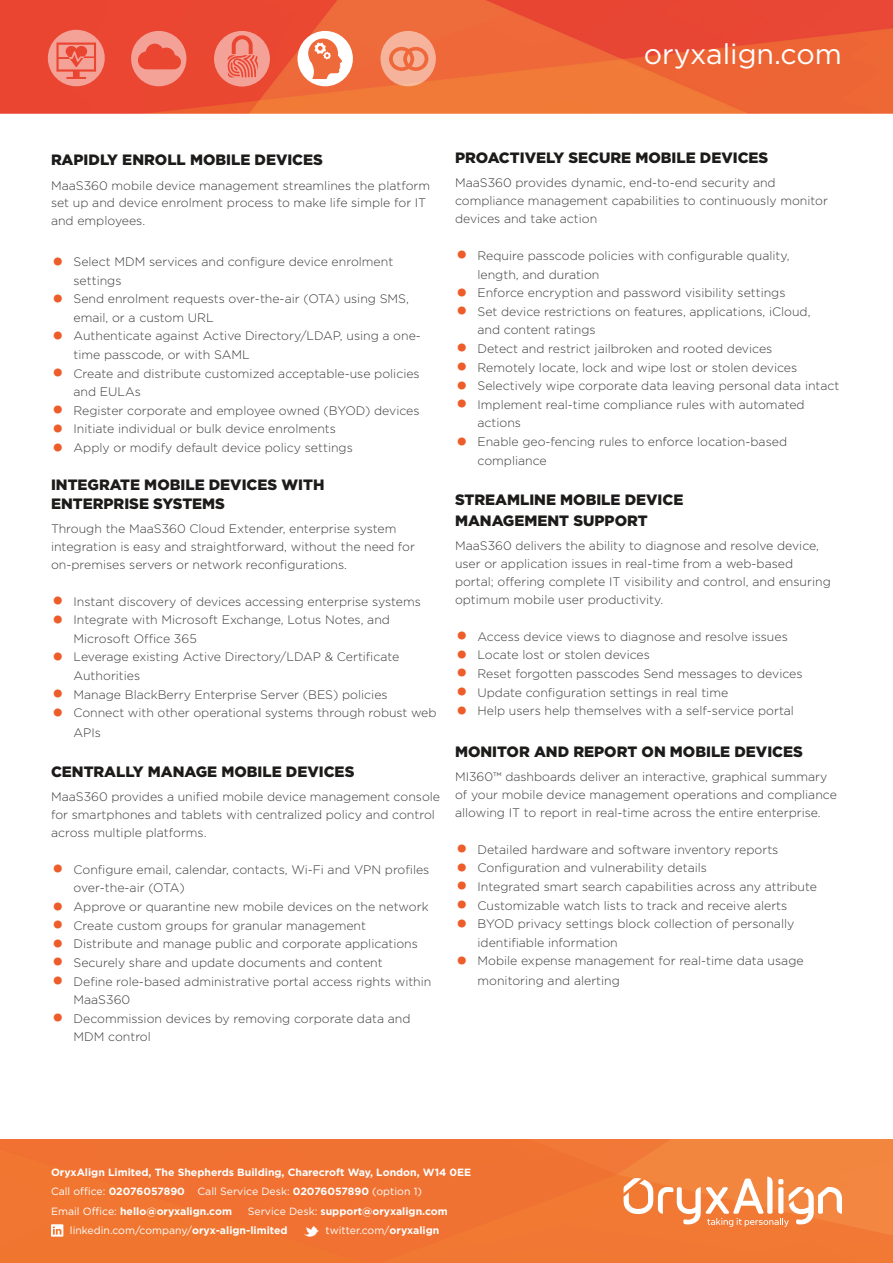
<style>
.page{position:relative;width:893px;height:1263px;background:#fff}
.page>*{position:absolute;margin:0;border:0;box-sizing:border-box;transform-origin:0 0}
.t1{font:28.5px "Gotham";color:#fff}
.t2{font:900 15px/19.5px "Gotham";color:#1c1b1a}
.t3{font:300 12.3px/18.6px "Gotham";color:#3a3a3a}
.t4{font:700 10.5px/19.5px "Gotham";color:#fff}
.t5{font:10.5px "Gotham";color:#fff}
.s1{font-weight:700;font-size:27px;color:#ed5d29}
.s2{font-weight:400}
.s3{font-weight:700}
</style>
<div class="page">
<img style="left:0;top:0;width:893px;height:114px">
<img style="left:0;top:1140px;width:893px;height:123px">
<svg style="left:624px;top:1176px;width:218px;height:51px"></svg>
<svg style="left:304px;top:1226px;width:15px;height:13px"></svg>
<svg style="left:51px;top:1224px;width:12px;height:12px"></svg>
<svg style="left:48px;top:30px;width:57px;height:56px;background:#ef7b6c"></svg>
<svg style="left:298px;top:31px;width:55px;height:55px"></svg>
<svg style="left:131px;top:31px;width:55px;height:55px;background:#ef7565"></svg>
<svg style="left:380px;top:31px;width:56px;height:55px;background:#f39877"></svg>
<svg style="left:214px;top:31px;width:56px;height:56px;background:#f07e70"></svg>
<h1 class="t1" style="left:644px;top:39px;width:200px">oryxalign.com</h1>
<p class="t2" style="left:51px;top:150px;width:273px">RAPIDLY ENROLL MOBILE DEVICES</p>
<p class="t3" style="left:51px;top:176px;width:381px;line-height:18px">MaaS360 mobile device management streamlines the platform set up and device enrolment process to make life simple for IT and employees.</p>
<p class="t3" style="left:74px;top:252px;width:321px;text-indent:-22px"><span class="s1">•</span> Select MDM services and configure device enrolment settings</p>
<p class="t3" style="left:74px;top:289px;width:337px;text-indent:-22px"><span class="s1">•</span> Send enrolment requests over-the-air (OTA) using SMS, email, or a custom URL</p>
<p class="t3" style="left:74px;top:327px;width:349px;text-indent:-22px"><span class="s1">•</span> Authenticate against Active Directory/LDAP, using a one&shy;time passcode, or with SAML</p>
<p class="t3" style="left:74px;top:364px;width:348px;text-indent:-22px"><span class="s1">•</span> Create and distribute customized acceptable-use policies and EULAs</p>
<p class="t3" style="left:51px;top:401px;width:370px"><span class="s1">•</span> Register corporate and employee owned (BYOD) devices</p>
<p class="t3" style="left:51px;top:420px;width:286px"><span class="s1">•</span> Initiate individual or bulk device enrolments</p>
<p class="t3" style="left:51px;top:438px;width:303px"><span class="s1">•</span> Apply or modify default device policy settings</p>
<p class="t2" style="left:51px;top:474px;width:275px">INTEGRATE MOBILE DEVICES WITH<br>ENTERPRISE SYSTEMS</p>
<p class="t3" style="left:51px;top:519px;width:366px;line-height:18px">Through the MaaS360 Cloud Extender, enterprise system integration is easy and straightforward, without the need for on-premises servers or network reconfigurations.</p>
<p class="t3" style="left:51px;top:592px;width:371px"><span class="s1">•</span> Instant discovery of devices accessing enterprise systems</p>
<p class="t3" style="left:74px;top:610px;width:318px;text-indent:-22px"><span class="s1">•</span> Integrate with Microsoft Exchange, Lotus Notes, and<br>Microsoft Office 365</p>
<p class="t3" style="left:74px;top:648px;width:327px;text-indent:-22px"><span class="s1">•</span> Leverage existing Active Directory/LDAP &amp; Certificate<br>Authorities</p>
<p class="t3" style="left:51px;top:685px;width:338px"><span class="s1">•</span> Manage BlackBerry Enterprise Server (BES) policies</p>
<p class="t3" style="left:74px;top:703px;width:365px;line-height:19.5px;text-indent:-22px"><span class="s1">•</span> Connect with other operational systems through robust web<br>APIs</p>
<p class="t2" style="left:51px;top:762px;width:305px">CENTRALLY MANAGE MOBILE DEVICES</p>
<p class="t3" style="left:51px;top:788px;width:391px;line-height:18px">MaaS360 provides a unified mobile device management console for smartphones and tablets with centralized policy and control across multiple platforms.</p>
<p class="t3" style="left:74px;top:860px;width:357px;text-indent:-22px"><span class="s1">•</span> Configure email, calendar, contacts, Wi-Fi and VPN profiles over-the-air (OTA)</p>
<p class="t3" style="left:51px;top:897px;width:379px"><span class="s1">•</span> Approve or quarantine new mobile devices on the network</p>
<p class="t3" style="left:51px;top:916px;width:317px"><span class="s1">•</span> Create custom groups for granular management</p>
<p class="t3" style="left:51px;top:934px;width:368px"><span class="s1">•</span> Distribute and manage public and corporate applications</p>
<p class="t3" style="left:51px;top:953px;width:333px"><span class="s1">•</span> Securely share and update documents and content</p>
<p class="t3" style="left:74px;top:972px;width:359px;text-indent:-22px"><span class="s1">•</span> Define role-based administrative portal access rights within<br>MaaS360</p>
<p class="t3" style="left:74px;top:1009px;width:338px;text-indent:-22px"><span class="s1">•</span> Decommission devices by removing corporate data and<br>MDM control</p>
<p class="t2" style="left:455px;top:148px;width:315px">PROACTIVELY SECURE MOBILE DEVICES</p>
<p class="t3" style="left:455px;top:174px;width:375px;line-height:18px">MaaS360 provides dynamic, end-to-end security and compliance management capabilities to continuously monitor devices and take action</p>
<p class="t3" style="left:477px;top:246px;width:314px;text-indent:-22px"><span class="s1">•</span> Require passcode policies with configurable quality, length, and duration</p>
<p class="t3" style="left:455px;top:283px;width:332px"><span class="s1">•</span> Enforce encryption and password visibility settings</p>
<p class="t3" style="left:477px;top:302px;width:335px;text-indent:-22px"><span class="s1">•</span> Set device restrictions on features, applications, iCloud, and content ratings</p>
<p class="t3" style="left:455px;top:339px;width:319px"><span class="s1">•</span> Detect and restrict jailbroken and rooted devices</p>
<p class="t3" style="left:455px;top:358px;width:344px"><span class="s1">•</span> Remotely locate, lock and wipe lost or stolen devices</p>
<p class="t3" style="left:455px;top:376px;width:386px"><span class="s1">•</span> Selectively wipe corporate data leaving personal data intact</p>
<p class="t3" style="left:477px;top:395px;width:329px;text-indent:-22px"><span class="s1">•</span> Implement real-time compliance rules with automated actions</p>
<p class="t3" style="left:477px;top:432px;width:311px;text-indent:-22px"><span class="s1">•</span> Enable geo-fencing rules to enforce location-based compliance</p>
<p class="t2" style="left:455px;top:489px;width:230px;line-height:21px">STREAMLINE MOBILE DEVICE<br>MANAGEMENT SUPPORT</p>
<p class="t3" style="left:455px;top:537px;width:377px;line-height:18px">MaaS360 delivers the ability to diagnose and resolve device, user or application issues in real-time from a web-based portal; offering complete IT visibility and control, and ensuring optimum mobile user productivity.</p>
<p class="t3" style="left:455px;top:627px;width:334px"><span class="s1">•</span> Access device views to diagnose and resolve issues</p>
<p class="t3" style="left:455px;top:645px;width:196px"><span class="s1">•</span> Locate lost or stolen devices</p>
<p class="t3" style="left:455px;top:664px;width:349px"><span class="s1">•</span> Reset forgotten passcodes Send messages to devices</p>
<p class="t3" style="left:455px;top:683px;width:275px"><span class="s1">•</span> Update configuration settings in real time</p>
<p class="t3" style="left:455px;top:701px;width:341px"><span class="s1">•</span> Help users help themselves with a self-service portal</p>
<p class="t2" style="left:455px;top:742px;width:349px">MONITOR AND REPORT ON MOBILE DEVICES</p>
<p class="t3" style="left:455px;top:768px;width:383px;line-height:18px">MI360™ dashboards deliver an interactive, graphical summary of your mobile device management operations and compliance allowing IT to report in real-time across the entire enterprise.</p>
<p class="t3" style="left:455px;top:840px;width:325px"><span class="s1">•</span> Detailed hardware and software inventory reports</p>
<p class="t3" style="left:455px;top:858px;width:253px"><span class="s1">•</span> Configuration and vulnerability details</p>
<p class="t3" style="left:455px;top:877px;width:364px"><span class="s1">•</span> Integrated smart search capabilities across any attribute</p>
<p class="t3" style="left:455px;top:896px;width:334px"><span class="s1">•</span> Customizable watch lists to track and receive alerts</p>
<p class="t3" style="left:477px;top:914px;width:318px;text-indent:-22px"><span class="s1">•</span> BYOD privacy settings block collection of personally identifiable information</p>
<p class="t3" style="left:477px;top:951px;width:328px;line-height:19.5px;text-indent:-22px"><span class="s1">•</span> Mobile expense management for real-time data usage monitoring and alerting</p>
<p class="t4" style="left:51px;top:1162px;width:422px">OryxAlign Limited, The Shepherds Building, Charecroft Way, London, W14 0EE<br><span class="s2">Call office:</span> 02076057890 <span class="s2">Call Service Desk:</span> 02076057890 <span class="s2">(option 1)<br>Email Office:</span> hello@oryxalign.com</p>
<p class="t4" style="left:70px;top:1201px;width:379px;text-indent:178px"><span class="s2">Service Desk:</span> support@oryxalign.com <span class="s2">linkedin.com/company/</span>oryx-align-limited</p>
<p class="t5" style="left:325px;top:1225px;width:115px">twitter.com/<span class="s3">oryxalign</span></p>
</div>
